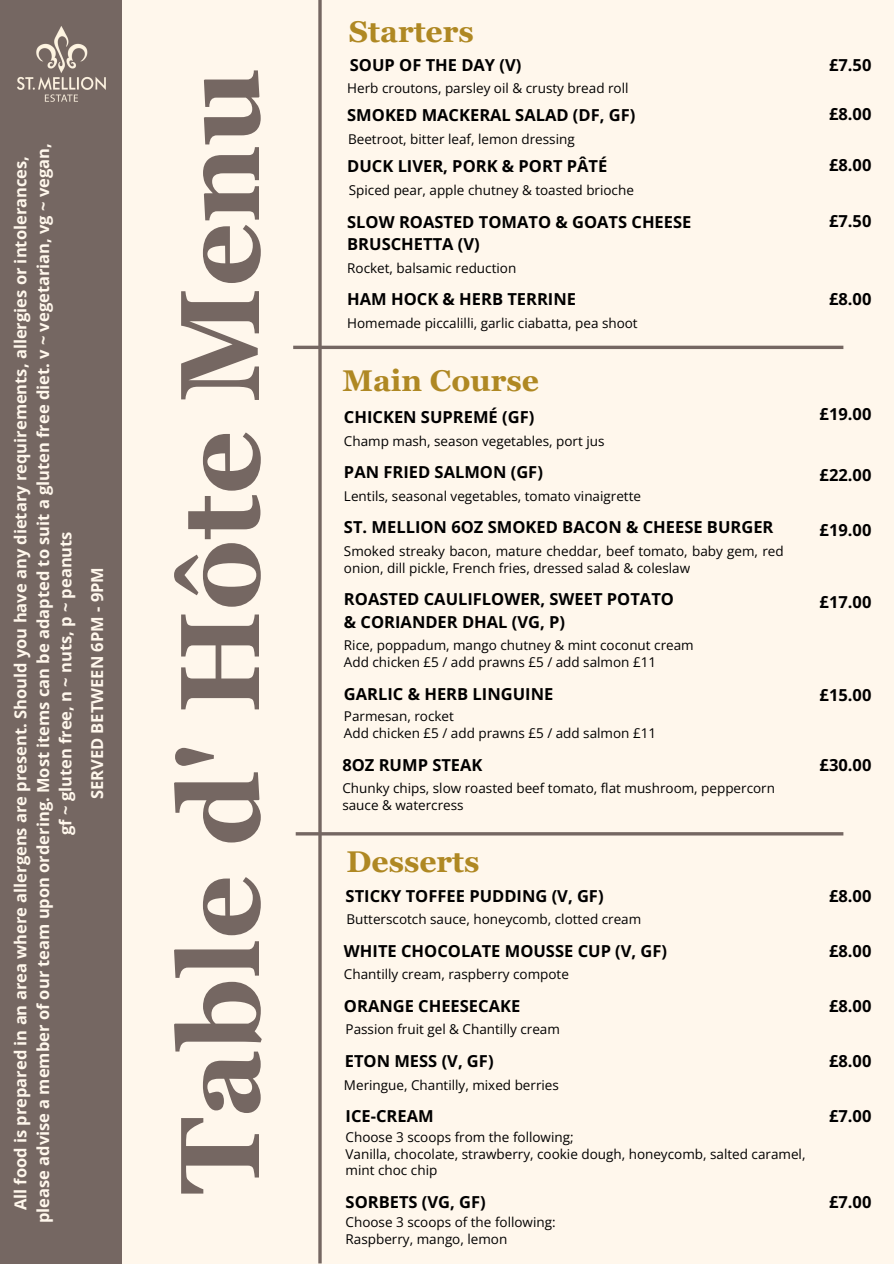
<style>
.page{position:relative;width:894px;height:1264px;background:#fff}
.page>*{position:absolute;margin:0;border:0;box-sizing:border-box;transform-origin:0 0}
.t1{font:700 112.35px "Georgia Pro";color:#756762}
.t2{font:700 30px "Georgia Pro";color:#af8823}
.t3{font:700 16.5px/22.5px "Open Sans";color:#000}
.t4{font:700 16.5px/22.5px "Open Sans";color:#fff7ec;text-align:center}
.t5{font:13.5px/16.8px "Open Sans";color:#000}
</style>
<div class="page">
<div style="left:0;top:0;width:893px;height:1263px;background:#fff7ec"></div>
<hr style="left:295px;top:832px;width:548px;height:3px;background:#756762">
<hr style="left:293px;top:346px;width:550px;height:3px;background:#756762">
<hr style="left:318px;top:0;width:3px;height:1263px;background:#756762">
<div style="left:0;top:0;width:121px;height:1263px;background:#756762"></div>
<img style="left:17px;top:26px;width:89px;height:76px">
<h3 class="t4" style="left:9px;top:1223px;width:1081px;rotate:-90deg">All food is prepared in an area where allergens are present. Should you have any dietary requirements, allergies or intolerances, please advise a member of our team upon ordering. Most items can be adapted to suit a gluten free diet. v ~ vegetarian, vg ~ vegan, gf ~ gluten free, n ~ nuts, p ~ peanuts</h3>
<h3 class="t4" style="left:85px;top:799px;width:234px;rotate:-90deg">SERVED BETWEEN 6PM - 9PM</h3>
<p class="t1" style="left:156px;top:1194px;width:1126px;rotate:-90deg">Table d' Hôte Menu</p>
<h1 class="t2" style="left:349px;top:14px;width:126px">Starters</h1>
<p class="t3" style="left:350px;top:53px;width:173px">SOUP OF THE DAY (V)</p>
<h2 class="t5" style="left:347px;top:80px;width:283px">Herb croutons, parsley oil &amp; crusty bread roll</h2>
<h3 class="t3" style="left:347px;top:104px;width:289px">SMOKED MACKERAL SALAD (DF, GF)</h3>
<h3 class="t5" style="left:348px;top:131px;width:228px">Beetroot, bitter leaf, lemon dressing</h3>
<h3 class="t3" style="left:347px;top:155px;width:261px">DUCK LIVER, PORK &amp; PORT PÂTÉ</h3>
<h3 class="t5" style="left:349px;top:181px;width:286px">Spiced pear, apple chutney &amp; toasted brioche</h3>
<h3 class="t3" style="left:347px;top:210px;width:345px">SLOW ROASTED TOMATO &amp; GOATS CHEESE<br>BRUSCHETTA (V)</h3>
<p class="t5" style="left:347px;top:259px;width:170px">Rocket, balsamic reduction</p>
<h3 class="t3" style="left:347px;top:287px;width:230px">HAM HOCK &amp; HERB TERRINE</h3>
<p class="t5" style="left:347px;top:314px;width:292px">Homemade piccalilli, garlic ciabatta, pea shoot</p>
<h4 class="t2" style="left:342px;top:363px;width:198px">Main Course</h4>
<h3 class="t3" style="left:344px;top:405px;width:192px">CHICKEN SUPREMÉ (GF)</h3>
<p class="t5" style="left:344px;top:432px;width:262px">Champ mash, season vegetables, port jus</p>
<h2 class="t3" style="left:344px;top:460px;width:200px">PAN FRIED SALMON (GF)</h2>
<h3 class="t5" style="left:344px;top:487px;width:298px">Lentils, seasonal vegetables, tomato vinaigrette</h3>
<h3 class="t3" style="left:344px;top:515px;width:431px">ST. MELLION 6OZ SMOKED BACON &amp; CHEESE BURGER</h3>
<p class="t5" style="left:344px;top:542px;width:441px">Smoked streaky bacon, mature cheddar, beef tomato, baby gem, red onion, dill pickle, French fries, dressed salad &amp; coleslaw</p>
<h3 class="t3" style="left:344px;top:587px;width:331px">ROASTED CAULIFLOWER, SWEET POTATO &amp; CORIANDER DHAL (VG, P)</h3>
<p class="t5" style="left:344px;top:636px;width:351px">Rice, poppadum, mango chutney &amp; mint coconut cream</p>
<p class="t5" style="left:344px;top:653px;width:313px">Add chicken £5 / add prawns £5 / add salmon £11</p>
<h3 class="t3" style="left:344px;top:682px;width:211px">GARLIC &amp; HERB LINGUINE</h3>
<h3 class="t5" style="left:344px;top:707px;width:111px">Parmesan, rocket</h3>
<h3 class="t5" style="left:344px;top:724px;width:313px">Add chicken £5 / add prawns £5 / add salmon £11</h3>
<h3 class="t3" style="left:342px;top:753px;width:142px">8OZ RUMP STEAK</h3>
<h3 class="t5" style="left:342px;top:779px;width:434px">Chunky chips, slow roasted beef tomato, flat mushroom, peppercorn sauce &amp; watercress</h3>
<h3 class="t3" style="left:828px;top:53px;width:44px">£7.50</h3>
<p class="t3" style="left:828px;top:103px;width:44px">£8.00</p>
<h3 class="t3" style="left:828px;top:153px;width:44px">£8.00</h3>
<p class="t3" style="left:828px;top:209px;width:44px">£7.50</p>
<p class="t3" style="left:828px;top:287px;width:44px">£8.00</p>
<h3 class="t3" style="left:819px;top:402px;width:53px">£19.00</h3>
<p class="t3" style="left:819px;top:463px;width:53px">£22.00</p>
<h3 class="t3" style="left:819px;top:518px;width:53px">£19.00</h3>
<p class="t3" style="left:819px;top:590px;width:53px">£17.00</p>
<h3 class="t3" style="left:819px;top:683px;width:53px">£15.00</h3>
<p class="t3" style="left:819px;top:753px;width:53px">£30.00</p>
<p class="t2" style="left:346px;top:844px;width:134px">Desserts</p>
<h3 class="t3" style="left:345px;top:884px;width:259px">STICKY TOFFEE PUDDING (V, GF)</h3>
<p class="t5" style="left:346px;top:910px;width:296px">Butterscotch sauce, honeycomb, clotted cream</p>
<h3 class="t3" style="left:344px;top:939px;width:324px">WHITE CHOCOLATE MOUSSE CUP (V, GF)</h3>
<p class="t5" style="left:344px;top:965px;width:226px">Chantilly cream, raspberry compote</p>
<h3 class="t3" style="left:344px;top:994px;width:178px">ORANGE CHEESECAKE</h3>
<p class="t5" style="left:345px;top:1020px;width:216px">Passion fruit gel &amp; Chantilly cream</p>
<h3 class="t3" style="left:344px;top:1049px;width:150px">ETON MESS (V, GF)</h3>
<p class="t5" style="left:344px;top:1075px;width:216px">Meringue, Chantilly, mixed berries</p>
<p class="t3" style="left:345px;top:1104px;width:90px">ICE-CREAM</p>
<h3 class="t5" style="left:345px;top:1127px;width:229px">Choose 3 scoops from the following;</h3>
<p class="t5" style="left:345px;top:1144px;width:461px">Vanilla, chocolate, strawberry, cookie dough, honeycomb, salted caramel,</p>
<p class="t5" style="left:345px;top:1161px;width:93px">mint choc chip</p>
<h3 class="t5" style="left:345px;top:1213px;width:211px">Choose 3 scoops of the following:</h3>
<p class="t5" style="left:345px;top:1230px;width:163px">Raspberry, mango, lemon</p>
<h2 class="t3" style="left:345px;top:1190px;width:142px">SORBETS (VG, GF)</h2>
<h3 class="t3" style="left:828px;top:884px;width:44px">£8.00</h3>
<h3 class="t3" style="left:828px;top:939px;width:44px">£8.00</h3>
<h3 class="t3" style="left:828px;top:994px;width:44px">£8.00</h3>
<h3 class="t3" style="left:828px;top:1049px;width:44px">£8.00</h3>
<h3 class="t3" style="left:828px;top:1104px;width:44px">£7.00</h3>
<h3 class="t3" style="left:828px;top:1190px;width:44px">£7.00</h3>
</div>
